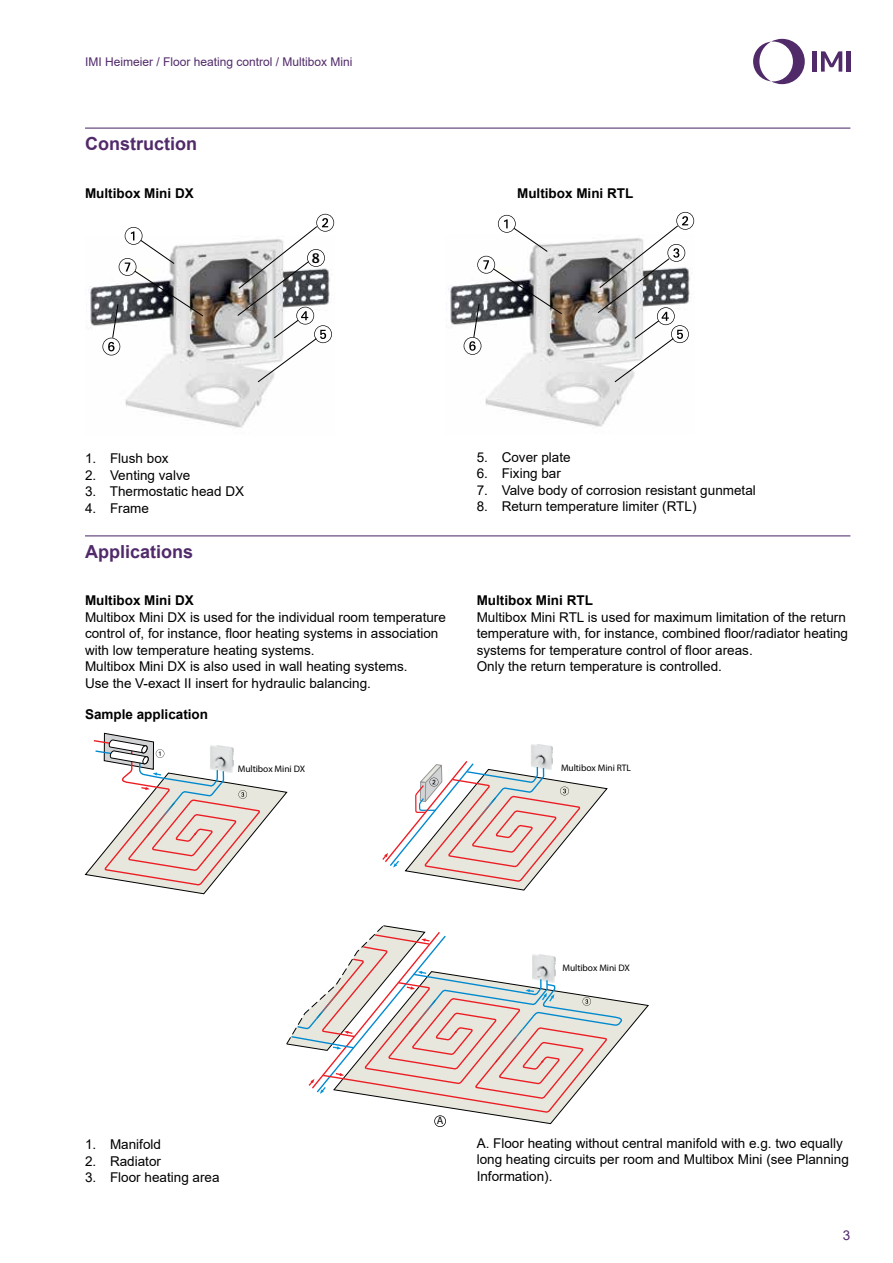
<style>
.page{position:relative;width:893px;height:1263px;background:#fff}
.page>*{position:absolute;margin:0;border:0;box-sizing:border-box;transform-origin:0 0}
.t1{font:700 18px "Arial";color:#512a6a}
.t2{font:600 14.1px "Praxis LT Pro";color:#000}
.t3{font:13.5px/16.5px "Arial";color:#000}
.t4{font:700 13.5px "Arial";color:#000}
.t5{font:13.5px "Arial";color:#512a6a}
.t6{font:12px "Arial";color:#512a6a}
.t7{font:300 10.8px "Frutiger";color:#000}
.t8{font:700 9.45px "Frutiger";letter-spacing:-.005em;color:#000}
</style>
<div class="page">
<svg style="left:753px;top:39px;width:52px;height:45px"></svg>
<hr style="left:813px;top:51px;width:4px;height:21px;background:#512a6a">
<hr style="left:846px;top:51px;width:4px;height:21px;background:#512a6a">
<svg style="left:821px;top:51px;width:21px;height:21px"></svg>
<hr style="left:85px;top:128px;width:765px;height:1px;background:#512a6a">
<hr style="left:85px;top:535px;width:765px;height:1px;background:#512a6a">
<img style="left:85px;top:242px;width:186px;height:186px">
<img style="left:445px;top:241px;width:185px;height:186px">
<svg style="left:236px;top:214px;width:98px;height:169px"></svg>
<svg style="left:102px;top:227px;width:102px;height:128px"></svg>
<svg style="left:597px;top:212px;width:97px;height:171px"></svg>
<svg style="left:464px;top:215px;width:99px;height:140px"></svg>
<svg style="left:623px;top:1001px;width:26px;height:36px"></svg>
<svg style="left:85px;top:733px;width:538px;height:394px"></svg>
<p class="t6" style="left:85px;top:54px;width:269px">IMI Heimeier / Floor heating control / Multibox Mini</p>
<h1 class="t1" style="left:85px;top:131px;width:113px">Construction</h1>
<p class="t4" style="left:85px;top:183px;width:110px">Multibox Mini DX</p>
<p class="t4" style="left:517px;top:183px;width:118px">Multibox Mini RTL</p>
<p class="t2" style="left:312px;top:250px;width:10px">8</p>
<p class="t3" style="left:85px;top:450px;width:85px">1. Flush box</p>
<p class="t3" style="left:85px;top:467px;width:107px">2. Venting valve</p>
<p class="t3" style="left:85px;top:483px;width:161px">3. Thermostatic head DX</p>
<p class="t3" style="left:85px;top:500px;width:66px">4. Frame</p>
<h1 class="t1" style="left:85px;top:539px;width:110px">Applications</h1>
<p class="t4" style="left:85px;top:591px;width:110px">Multibox Mini DX</p>
<p class="t3" style="left:85px;top:609px;width:362px">Multibox Mini DX is used for the individual room temperature control of, for instance, floor heating systems in association with low temperature heating systems.<br>Multibox Mini DX is also used in wall heating systems.<br>Use the V-exact II insert for hydraulic balancing.</p>
<p class="t4" style="left:85px;top:704px;width:125px">Sample application</p>
<p class="t3" style="left:477px;top:449px;width:96px">5. Cover plate</p>
<p class="t3" style="left:477px;top:465px;width:86px">6. Fixing bar</p>
<p class="t3" style="left:477px;top:482px;width:281px">7. Valve body of corrosion resistant gunmetal</p>
<p class="t3" style="left:477px;top:498px;width:221px">8. Return temperature limiter (RTL)</p>
<p class="t4" style="left:477px;top:591px;width:118px">Multibox Mini RTL</p>
<p class="t3" style="left:477px;top:609px;width:373px">Multibox Mini RTL is used for maximum limitation of the return temperature with, for instance, combined floor/radiator heating systems for temperature control of floor areas.<br>Only the return temperature is controlled.</p>
<p class="t8" style="left:238px;top:763px;width:69px">Multibox Mini DX</p>
<p class="t8" style="left:561px;top:762px;width:72px">Multibox Mini RTL</p>
<p class="t3" style="left:85px;top:1136px;width:78px">1. Manifold</p>
<p class="t3" style="left:85px;top:1153px;width:78px">2. Radiator</p>
<p class="t3" style="left:85px;top:1169px;width:136px">3. Floor heating area</p>
<p class="t8" style="left:562px;top:962px;width:69px">Multibox Mini DX</p>
<p class="t7" style="left:437px;top:1114px;width:8px">A</p>
<p class="t3" style="left:477px;top:1135px;width:374px">A. Floor heating without central manifold with e.g. two equally long heating circuits per room and Multibox Mini (see Planning<br>Information).</p>
<p class="t5" style="left:843px;top:1225px;width:9px">3</p>
</div>
